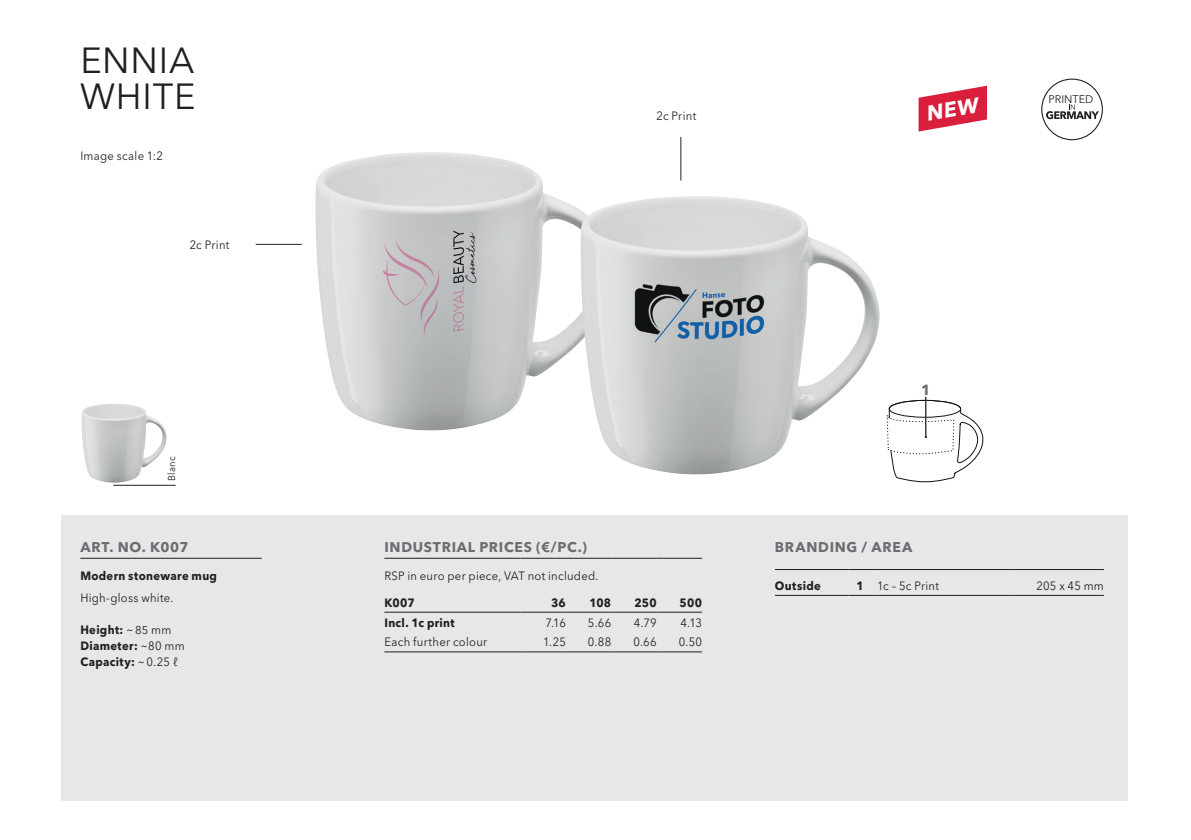
<style>
.page{position:relative;width:1191px;height:840px;background:#fff}
.page>*{position:absolute;margin:0;border:0;box-sizing:border-box;transform-origin:0 0}
.t1{font:36px/36px "Avenir Next W1 G";letter-spacing:.025em;color:#231f20}
.t2{font:700 14.6px "Avenir Next W1 G";color:#6c6d70}
.t3{font:700 14px "Avenir Next W1 G";letter-spacing:.05em;color:#6c6d70}
.t4{font:12px "Avenir Next W1 G";letter-spacing:.025em;color:#231f20;scale:.94 1}
.t5{font:700 12px/16px "Avenir Next W1 G";letter-spacing:.03em;color:#231f20;scale:.94 1}
.t6{font:11px "Avenir Next W1 G";color:#231f20}
.t7{font:10px "Avenir Next W1 G";letter-spacing:.025em;color:#231f20;scale:.94 1}
.s1{font-weight:400}
.s2{font-weight:400;font-size:11.2px}
.s3{font-weight:700}
</style>
<div class="page">
<div style="left:61px;top:515px;width:1066px;height:285px;background:#e6e7e9"></div>
<hr style="left:113px;top:484px;width:63px;height:1px;background:#231f20">
<img style="left:315px;top:152px;width:265px;height:279px">
<img style="left:580px;top:196px;width:299px;height:279px">
<img style="left:82px;top:403px;width:85px;height:80px">
<svg style="left:886px;top:399px;width:98px;height:84px"></svg>
<hr style="left:925px;top:396px;width:1px;height:41px;background:#231f20">
<hr style="left:80px;top:557px;width:182px;height:1px;background:#231f20">
<hr style="left:775px;top:569px;width:73px;height:1px;background:#231f20">
<svg style="left:848px;top:569px;width:29px;height:1px"></svg>
<hr style="left:877px;top:569px;width:136px;height:1px;background:#231f20">
<hr style="left:1013px;top:569px;width:90px;height:1px;background:#231f20">
<hr style="left:775px;top:594px;width:73px;height:1px;background:#231f20">
<svg style="left:848px;top:594px;width:29px;height:1px"></svg>
<hr style="left:877px;top:594px;width:136px;height:1px;background:#231f20">
<hr style="left:1013px;top:594px;width:90px;height:1px;background:#231f20">
<hr style="left:256px;top:244px;width:46px;height:1px;background:#231f20">
<hr style="left:680px;top:137px;width:1px;height:43px;background:#231f20">
<svg style="left:1041px;top:78px;width:61px;height:62px"></svg>
<hr style="left:384px;top:557px;width:136px;height:1px;background:#231f20">
<hr style="left:520px;top:557px;width:46px;height:1px;background:#231f20">
<hr style="left:566px;top:557px;width:45px;height:1px;background:#231f20">
<hr style="left:611px;top:557px;width:45px;height:1px;background:#231f20">
<hr style="left:656px;top:557px;width:46px;height:1px;background:#231f20">
<hr style="left:384px;top:611px;width:136px;height:1px;background:#231f20">
<hr style="left:520px;top:611px;width:46px;height:1px;background:#231f20">
<hr style="left:566px;top:611px;width:45px;height:1px;background:#231f20">
<hr style="left:611px;top:611px;width:45px;height:1px;background:#231f20">
<hr style="left:656px;top:611px;width:46px;height:1px;background:#231f20">
<hr style="left:520px;top:651px;width:46px;height:1px;background:#231f20">
<hr style="left:566px;top:651px;width:45px;height:1px;background:#231f20">
<hr style="left:611px;top:651px;width:45px;height:1px;background:#231f20">
<hr style="left:656px;top:651px;width:46px;height:1px;background:#231f20">
<hr style="left:384px;top:651px;width:136px;height:1px;background:#231f20">
<svg style="left:918px;top:86px;width:69px;height:45px"></svg>
<h1 class="t1" style="left:80px;top:42px;width:117px">ENNIA<br>WHITE</h1>
<p class="t4" style="left:80px;top:149px;width:89px">Image scale 1:2</p>
<p class="t4" style="left:190px;top:237px;width:44px">2c Print</p>
<p class="t7" style="left:166px;top:480px;width:28px;rotate:-90deg">Blanc</p>
<p class="t3" style="left:80px;top:538px;width:110px">ART. NO. K007</p>
<p class="t5" style="left:80px;top:567px;width:147px">Modern stoneware mug</p>
<p class="t4" style="left:80px;top:590px;width:101px">High-gloss white.</p>
<p class="t5" style="left:80px;top:621px;width:112px">Height: <span class="s1">~</span><span class="s2">85</span> <span class="s1">mm<br></span>Diameter: <span class="s1">~80 mm<br></span>Capacity: <span class="s1">~0.25 ℓ</span></p>
<p class="t4" style="left:656px;top:108px;width:44px">2c Print</p>
<p class="t6" style="left:1048px;top:93px;width:46px">PRINTED</p>
<p class="t3" style="left:384px;top:538px;width:204px">INDUSTRIAL PRICES (€/PC.)</p>
<p class="t4" style="left:384px;top:568px;width:229px">RSP in euro per piece, VAT not included.</p>
<p class="t5" style="left:384px;top:594px;width:34px">K007</p>
<p class="t5" style="left:551px;top:594px;width:17px">36</p>
<p class="t5" style="left:589px;top:594px;width:25px">108</p>
<p class="t5" style="left:634px;top:594px;width:25px">250</p>
<p class="t5" style="left:679px;top:594px;width:25px">500</p>
<p class="t5" style="left:384px;top:614px;width:76px">Incl. 1c print</p>
<p class="t4" style="left:545px;top:615px;width:23px">7.16</p>
<p class="t4" style="left:588px;top:615px;width:26px">5.66</p>
<p class="t4" style="left:634px;top:615px;width:26px">4.79</p>
<p class="t4" style="left:680px;top:615px;width:25px">4.13</p>
<p class="t4" style="left:384px;top:634px;width:111px">Each further colour</p>
<p class="t4" style="left:543px;top:634px;width:26px">1.25</p>
<p class="t4" style="left:588px;top:634px;width:26px">0.88</p>
<p class="t4" style="left:633px;top:634px;width:26px">0.66</p>
<p class="t4" style="left:679px;top:634px;width:26px">0.50</p>
<p class="t2" style="left:921px;top:380px;width:11px">1</p>
<p class="t3" style="left:775px;top:538px;width:139px">BRANDING / AREA</p>
<p class="t5" style="left:775px;top:577px;width:50px">Outside</p>
<p class="t4" style="left:856px;top:578px;width:89px"><span class="s3">1</span> 1c – 5c Print</p>
<p class="t4" style="left:1036px;top:578px;width:73px">205 x 45 mm</p>
</div>
